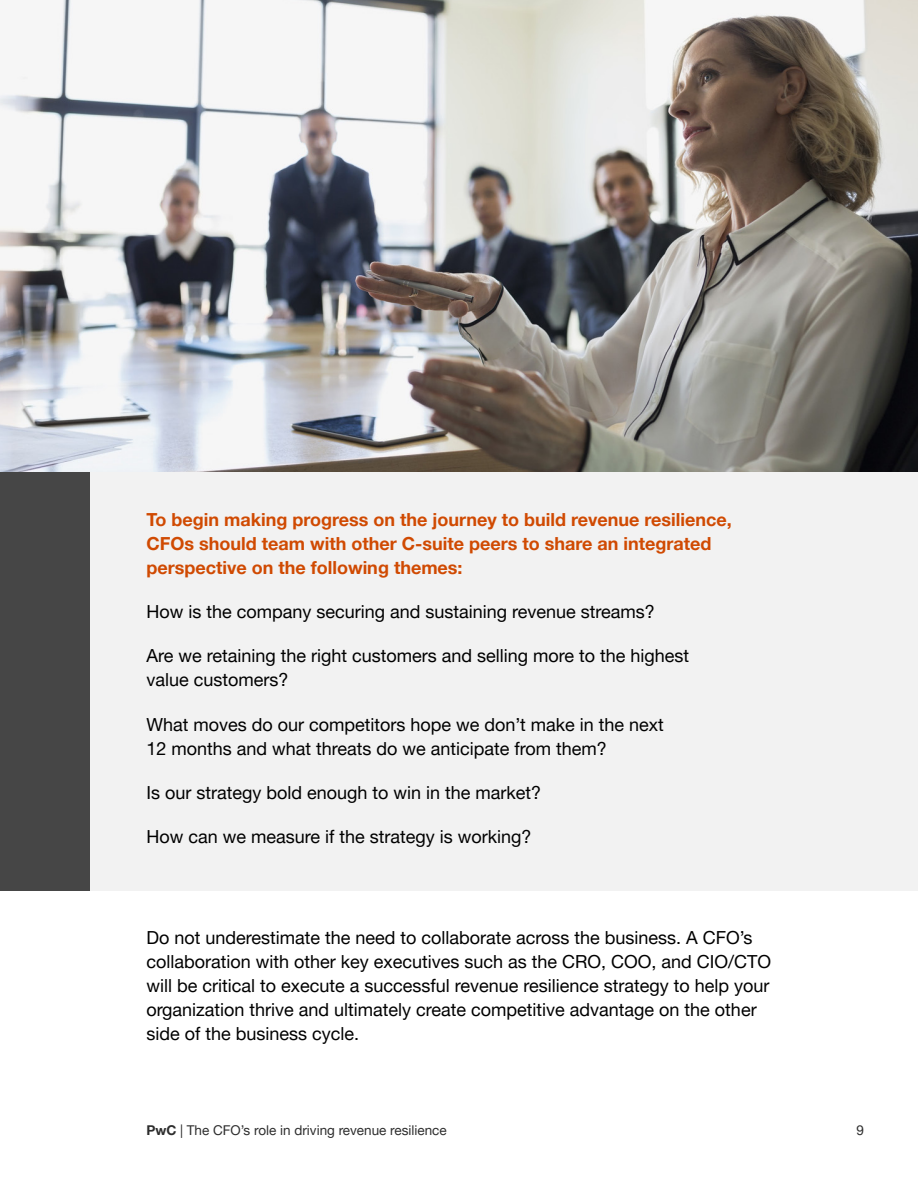
<style>
.page{position:relative;width:918px;height:1188px;background:#fff}
.page>*{position:absolute;margin:0;border:0;box-sizing:border-box;transform-origin:0 0}
.t1{font:18px/24px "Helvetica Neue LT Pro";color:#000}
.t2{font:700 18px/24px "Helvetica Neue LT Pro";color:#d04a02}
.t3{font:13.5px "Helvetica Neue LT Pro";color:#2d2d2d}
.s1{font-weight:700}
</style>
<div class="page">
<img style="left:0;top:0;width:918px;height:472px">
<div style="left:0;top:472px;width:918px;height:419px;background:#f2f2f2"></div>
<div style="left:0;top:472px;width:89px;height:419px;background:#464646"></div>
<p class="t2" style="left:146px;top:507px;width:587px">To begin making progress on the journey to build revenue resilience,<br>CFOs should team with other C-suite peers to share an integrated perspective on the following themes:</p>
<p class="t1" style="left:146px;top:599px;width:510px">How is the company securing and sustaining revenue streams?</p>
<p class="t1" style="left:146px;top:644px;width:544px">Are we retaining the right customers and selling more to the highest value customers?</p>
<p class="t1" style="left:146px;top:712px;width:519px">What moves do our competitors hope we don’t make in the next<br>12 months and what threats do we anticipate from them?</p>
<p class="t1" style="left:146px;top:780px;width:396px">Is our strategy bold enough to win in the market?</p>
<p class="t1" style="left:146px;top:824px;width:387px">How can we measure if the strategy is working?</p>
<p class="t1" style="left:146px;top:926px;width:626px">Do not underestimate the need to collaborate across the business. A CFO’s collaboration with other key executives such as the CRO, COO, and CIO/CTO will be critical to execute a successful revenue resilience strategy to help your organization thrive and ultimately create competitive advantage on the other side of the business cycle.</p>
<p class="t3" style="left:146px;top:1122px;width:302px"><span class="s1">PwC</span> | The CFO’s role in driving revenue resilience</p>
<p class="t3" style="left:856px;top:1122px;width:9px">9</p>
</div>
